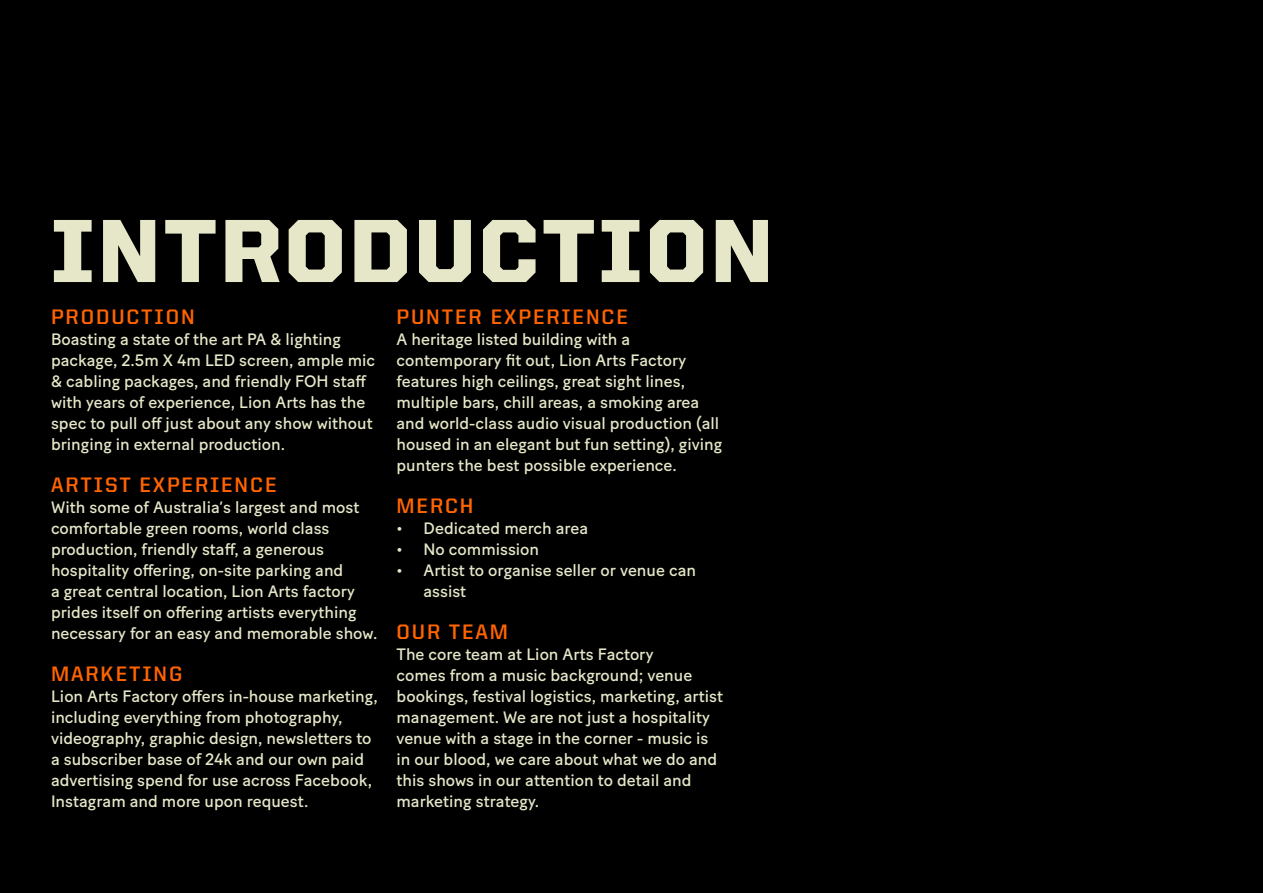
<style>
.page{position:relative;width:1263px;height:893px;background:#000}
.page>*{position:absolute;margin:0;border:0;box-sizing:border-box;transform-origin:0 0}
.t1{font:900 90px "United Sans Reg";letter-spacing:.04em;color:#e6e6c8}
.t2{font:700 21px "United Sans Reg";letter-spacing:.09em;color:#ff6400}
.t3{font:16.5px/21px "Baton Turbo";color:#e6e6c8}
</style>
<div class="page">
<h1 class="t1" style="left:51px;top:201px;width:723px">INTRODUCTION</h1>
<p class="t2" style="left:51px;top:305px;width:145px">PRODUCTION</p>
<p class="t3" style="left:51px;top:327px;width:326px">Boasting a state of the art PA &amp; lighting package, 2.5m X 4m LED screen, ample mic &amp; cabling packages, and friendly FOH staff with years of experience, Lion Arts has the spec to pull off just about any show without bringing in external production.</p>
<p class="t2" style="left:51px;top:473px;width:227px">ARTIST EXPERIENCE</p>
<p class="t3" style="left:51px;top:495px;width:328px">With some of Australia’s largest and most comfortable green rooms, world class production, friendly staff, a generous hospitality offering, on-site parking and<br>a great central location, Lion Arts factory prides itself on offering artists everything necessary for an easy and memorable show.</p>
<p class="t2" style="left:51px;top:662px;width:133px">MARKETING</p>
<p class="t3" style="left:51px;top:684px;width:328px">Lion Arts Factory offers in-house marketing, including everything from photography, videography, graphic design, newsletters to a subscriber base of 24k and our own paid advertising spend for use across Facebook, Instagram and more upon request.</p>
<p class="t2" style="left:396px;top:305px;width:233px">PUNTER EXPERIENCE</p>
<p class="t3" style="left:396px;top:327px;width:327px">A heritage listed building with a contemporary fit out, Lion Arts Factory features high ceilings, great sight lines, multiple bars, chill areas, a smoking area and world-class audio visual production (all housed in an elegant but fun setting), giving punters the best possible experience.</p>
<p class="t2" style="left:396px;top:494px;width:78px">MERCH</p>
<p class="t3" style="left:396px;top:516px;width:193px">• Dedicated merch area</p>
<p class="t3" style="left:396px;top:537px;width:144px">• No commission</p>
<p class="t3" style="left:423px;top:558px;width:274px;text-indent:-27px">• Artist to organise seller or venue can assist</p>
<p class="t2" style="left:396px;top:620px;width:113px">OUR TEAM</p>
<p class="t3" style="left:396px;top:642px;width:328px">The core team at Lion Arts Factory<br>comes from a music background; venue bookings, festival logistics, marketing, artist management. We are not just a hospitality venue with a stage in the corner - music is in our blood, we care about what we do and this shows in our attention to detail and marketing strategy.</p>
</div>
